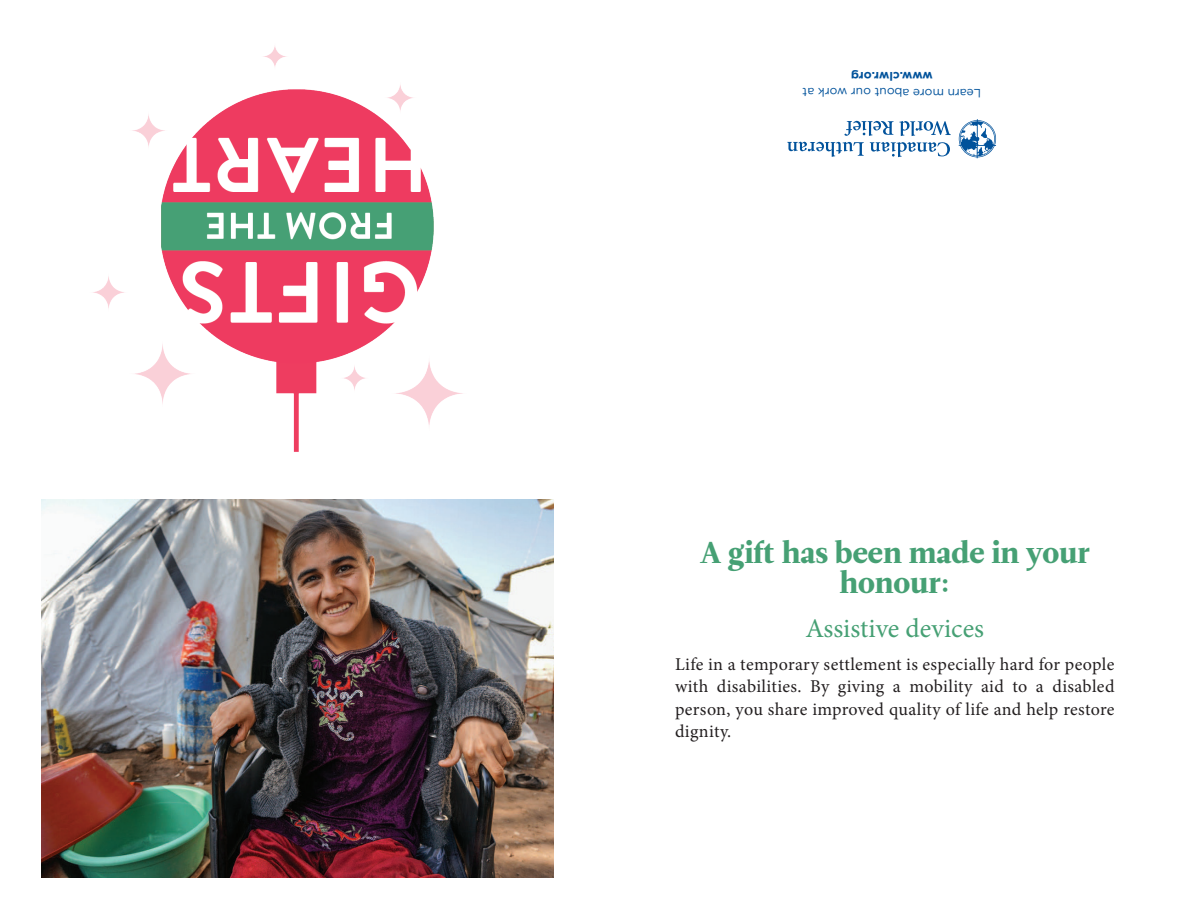
<style>
.page{position:relative;width:1188px;height:918px;background:#fff}
.page>*{position:absolute;margin:0;border:0;box-sizing:border-box;transform-origin:0 0}
.t1{font:30px/30px "Leitura Roman 4";color:#46a074;text-align:center}
.t2{font:27px "Minion Pro";color:#46a074}
.t3{font:18px/22.5px "Minion Pro";letter-spacing:.015em;color:#231f20;text-align:justify}
.t4{font:12px "Gotham";letter-spacing:-.01em;color:#01529b}
.t5{font:700 12px "Gotham";letter-spacing:-.01em;color:#01529b}
</style>
<div class="page">
<svg style="left:870px;top:142px;width:80px;height:15px"></svg>
<svg style="left:787px;top:142px;width:77px;height:15px"></svg>
<svg style="left:844px;top:121px;width:107px;height:15px"></svg>
<svg style="left:959px;top:119px;width:37px;height:39px"></svg>
<img style="left:42px;top:499px;width:511px;height:379px">
<img style="left:93px;top:46px;width:370px;height:406px">
<p class="t5" style="left:933px;top:84px;width:84px;rotate:-180deg">www.clwr.org</p>
<p class="t4" style="left:981px;top:99px;width:180px;rotate:-180deg">Learn more about our work at</p>
<h1 class="t1" style="left:700px;top:538px;width:391px">A gift has been made in your honour:</h1>
<h2 class="t2" style="left:805px;top:610px;width:180px">Assistive devices</h2>
<p class="t3" style="left:675px;top:653px;width:441px">Life in a temporary settlement is especially hard for people with disabilities. By giving a mobility aid to a disabled person, you share improved quality of life and help restore dignity.</p>
</div>
